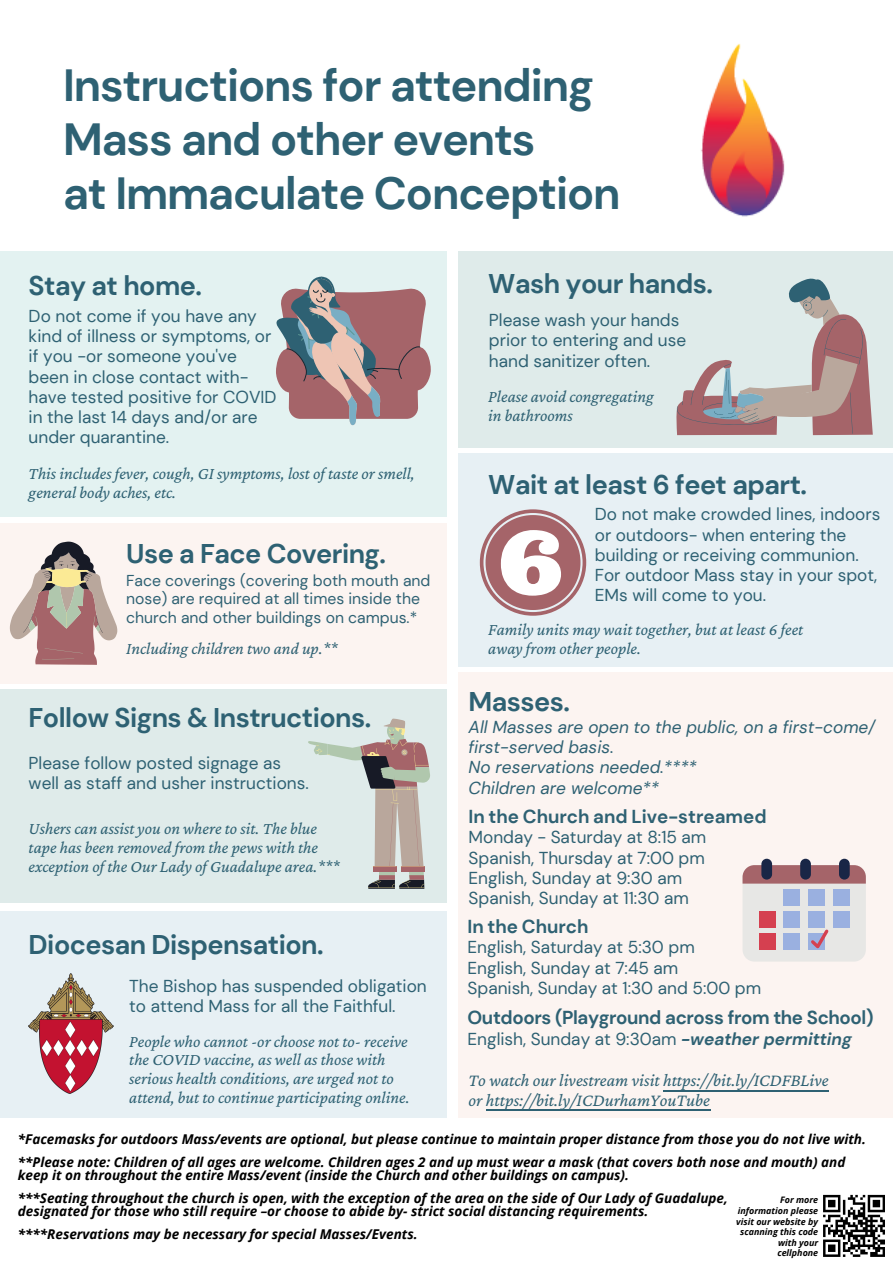
<style>
.page{position:relative;width:893px;height:1263px;background:#fff}
.page>*{position:absolute;margin:0;border:0;box-sizing:border-box;transform-origin:0 0}
.t1{font:700 45px/54px "DM Sans";letter-spacing:-.025em;color:#2e6173}
.t2{font:700 27px "DM Sans";letter-spacing:-.02em;color:#2e6173}
.t3{font:700 18.75px "DM Sans";letter-spacing:-.02em;color:#2e6173}
.t4{font:700 18.75px "DM Sans";color:#2e6173}
.t5{font:italic 18px/19.7px "Crimson Pro";color:#2e6173}
.t6{font:17.25px/20.2px "DM Sans";color:#2e6173}
.t7{font:italic 17.25px/18.6px "Crimson Pro";color:#2e6173}
.t8{font:italic 17.25px/20.2px "DM Sans";color:#2e6173}
.t9{font:15.75px/18.7px "DM Sans";color:#2e6173}
.t10{font:italic 700 13.5px/13.5px "Open Sans";color:#000}
.t11{font:italic 700 8.93px/10.6px "Open Sans";color:#000;text-align:right}
.s1{font-weight:700;font-style:italic}
</style>
<div class="page">
<div style="left:0;top:523px;width:447px;height:160px;background:#fcf4f1"></div>
<div style="left:459px;top:454px;width:434px;height:213px;background:#e7f0f4"></div>
<div style="left:0;top:689px;width:447px;height:213px;background:#dfebea"></div>
<div style="left:459px;top:673px;width:434px;height:445px;background:#fcf4f1"></div>
<div style="left:0;top:911px;width:447px;height:207px;background:#e7f0f4"></div>
<div style="left:0;top:251px;width:447px;height:266px;background:#e3f2f1"></div>
<svg style="left:276px;top:277px;width:155px;height:148px"></svg>
<img style="left:701px;top:44px;width:84px;height:173px">
<svg style="left:10px;top:542px;width:107px;height:123px"></svg>
<svg style="left:480px;top:509px;width:106px;height:107px"></svg>
<div style="left:742px;top:865px;width:124px;height:96px;background:#e7e7e5;border-radius:12px"></div>
<svg style="left:742px;top:865px;width:124px;height:18px;background:#a6696e"></svg>
<div style="left:783px;top:889px;width:17px;height:16px;background:#9ab0e0"></div>
<div style="left:808px;top:889px;width:17px;height:16px;background:#9ab0e0"></div>
<div style="left:833px;top:889px;width:16px;height:16px;background:#9ab0e0"></div>
<div style="left:758px;top:911px;width:17px;height:16px;background:#d54050"></div>
<div style="left:783px;top:911px;width:17px;height:16px;background:#9ab0e0"></div>
<div style="left:808px;top:911px;width:17px;height:16px;background:#9ab0e0"></div>
<div style="left:833px;top:911px;width:16px;height:16px;background:#9ab0e0"></div>
<div style="left:758px;top:933px;width:17px;height:17px;background:#d54050"></div>
<div style="left:783px;top:933px;width:17px;height:17px;background:#9ab0e0"></div>
<div style="left:761px;top:859px;width:11px;height:20px;background:#192646;border-radius:5px"></div>
<div style="left:800px;top:859px;width:11px;height:20px;background:#192646;border-radius:5px"></div>
<div style="left:839px;top:859px;width:10px;height:20px;background:#192646;border-radius:5px"></div>
<svg style="left:808px;top:927px;width:21px;height:23px"></svg>
<img style="left:29px;top:973px;width:85px;height:120px">
<div style="left:459px;top:251px;width:434px;height:197px;background:#dfebea"></div>
<svg style="left:676px;top:278px;width:196px;height:157px"></svg>
<svg style="left:308px;top:718px;width:122px;height:171px"></svg>
<div style="left:379px;top:875px;width:16px;height:5px;background:#a56469"></div>
<svg style="left:823px;top:1195px;width:62px;height:62px"></svg>
<hr style="left:870px;top:1254px;width:15px;height:3px;background:#000">
<hr style="left:663px;top:1090px;width:166px;height:1px;background:#2e6173">
<hr style="left:486px;top:1109px;width:224px;height:2px;background:#2e6173">
<p class="t1" style="left:63px;top:59px;width:532px">Instructions for attending<br>Mass and other events</p>
<p class="t1" style="left:63px;top:167px;width:559px">at Immaculate Conception</p>
<p class="t2" style="left:29px;top:268px;width:175px">Stay at home.</p>
<p class="t6" style="left:29px;top:306px;width:249px">Do not come if you have any kind of illness or symptoms, or if you -or someone you've been in close contact with&shy;have tested positive for COVID in the last 14 days and/or are under quarantine.</p>
<p class="t7" style="left:29px;top:464px;width:388px">This includes fever, cough, GI symptoms, lost of taste or smell, general body aches, etc.</p>
<p class="t2" style="left:126px;top:536px;width:261px">Use a Face Covering.</p>
<p class="t9" style="left:126px;top:571px;width:306px">Face coverings (covering both mouth and nose) are required at all times inside the church and other buildings on campus.*</p>
<p class="t7" style="left:126px;top:639px;width:213px">Including children two and up.**</p>
<p class="t2" style="left:488px;top:266px;width:226px">Wash your hands.</p>
<p class="t6" style="left:489px;top:310px;width:199px">Please wash your hands prior to entering and use hand sanitizer often.</p>
<p class="t7" style="left:488px;top:387px;width:167px">Please avoid congregating in bathrooms</p>
<p class="t2" style="left:488px;top:467px;width:320px">Wait at least 6 feet apart.</p>
<p class="t6" style="left:595px;top:504px;width:287px">Do not make crowded lines, indoors or outdoors- when entering the building or receiving communion.<br>For outdoor Mass stay in your spot,<br>EMs will come to you.</p>
<p class="t7" style="left:488px;top:620px;width:316px">Family units may wait together, but at least 6 feet away from other people.</p>
<p class="t2" style="left:468px;top:684px;width:103px">Masses.</p>
<p class="t8" style="left:468px;top:717px;width:408px">All Masses are open to the public, on a first-come/ first-served basis.<br>No reservations needed.****<br>Children are welcome**</p>
<p class="t4" style="left:468px;top:804px;width:299px">In the Church and Live-streamed</p>
<p class="t6" style="left:468px;top:827px;width:239px">Monday - Saturday at 8:15 am<br>Spanish, Thursday at 7:00 pm<br>English, Sunday at 9:30 am<br>Spanish, Sunday at 11:30 am</p>
<p class="t4" style="left:467px;top:914px;width:123px">In the Church</p>
<p class="t6" style="left:467px;top:937px;width:295px">English, Saturday at 5:30 pm<br>English, Sunday at 7:45 am<br>Spanish, Sunday at 1:30 and 5:00 pm</p>
<p class="t3" style="left:467px;top:1005px;width:407px">Outdoors (Playground across from the School)</p>
<p class="t6" style="left:467px;top:1028px;width:386px">English, Sunday at 9:30am <span class="s1">-weather permitting</span></p>
<p class="t5" style="left:468px;top:1070px;width:362px">To watch our livestream visit https://bit.ly/ICDFBLive or https://bit.ly/ICDurhamYouTube</p>
<p class="t10" style="left:18px;top:1132px;width:849px">*Facemasks for outdoors Mass/events are optional, but please continue to maintain proper distance from those you do not live with.</p>
<p class="t2" style="left:29px;top:701px;width:344px">Follow Signs &amp; Instructions.</p>
<p class="t6" style="left:29px;top:753px;width:282px">Please follow posted signage as well as staff and usher instructions.</p>
<p class="t7" style="left:29px;top:819px;width:312px">Ushers can assist you on where to sit. The blue tape has been removed from the pews with the exception of the Our Lady of Guadalupe area.***</p>
<p class="t2" style="left:29px;top:927px;width:296px">Diocesan Dispensation.</p>
<p class="t6" style="left:129px;top:976px;width:299px">The Bishop has suspended obligation to attend Mass for all the Faithful.</p>
<p class="t7" style="left:129px;top:1031px;width:282px">People who cannot -or choose not to- receive the COVID vaccine, as well as those with serious health conditions, are urged not to attend, but to continue participating online.</p>
<p class="t10" style="left:18px;top:1155px;width:829px">**Please note: Children of all ages are welcome. Children ages 2 and up must wear a mask (that covers both nose and mouth) and keep it on throughout the entire Mass/event (inside the Church and other buildings on campus).</p>
<p class="t10" style="left:18px;top:1191px;width:711px">***Seating throughout the church is open, with the exception of the area on the side of Our Lady of Guadalupe, designated for those who still require –or choose to abide by- strict social distancing requirements.</p>
<p class="t10" style="left:18px;top:1227px;width:401px">****Reservations may be necessary for special Masses/Events.</p>
<p class="t11" style="left:736px;top:1194px;width:83px">For more information please visit our website by scanning this code with your cellphone</p>
</div>
